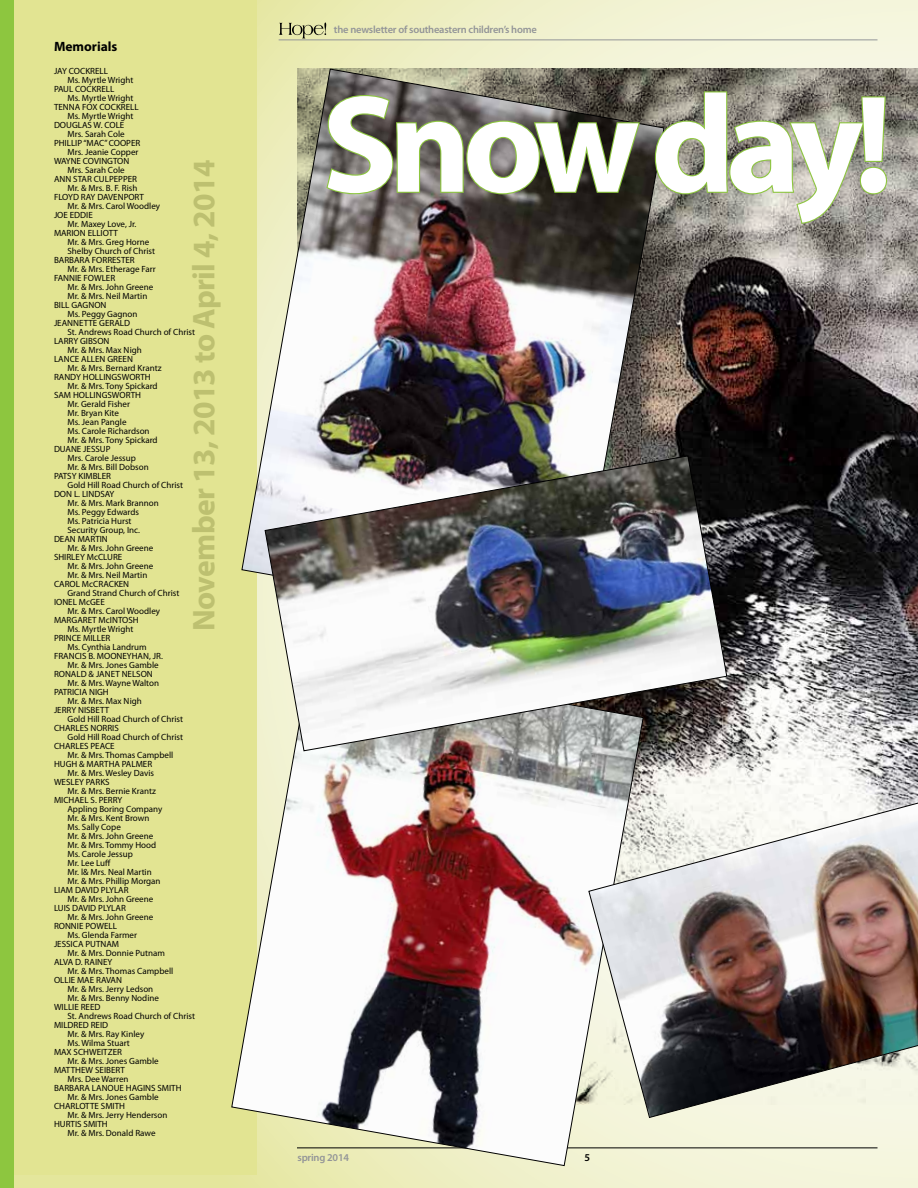
<style>
.page{position:relative;width:918px;height:1188px;background:#fff}
.page>*{position:absolute;margin:0;border:0;box-sizing:border-box;transform-origin:0 0}
.t1{font:700 139.8px "Myriad Pro";letter-spacing:-.06em;color:#fff}
.t2{font:700 31.5px "Myriad Pro";letter-spacing:-.02em;color:#bdc070}
.t3{font:700 13.5px "Myriad Pro";color:#000}
.t4{font:600 10.5px "Myriad Pro";letter-spacing:-.02em;color:#939598}
.t5{font:600 10.5px "Myriad Pro";color:#000}
.t6{font:9px "Myriad Pro";color:#000}
</style>
<div class="page">
<div style="left:0;top:0;width:918px;height:1188px;background:linear-gradient(to right,#e1e391,#f8f9ec)"></div>
<div style="left:0;top:0;width:256px;height:1174px;background:#e2e492"></div>
<div style="left:0;top:0;width:14px;height:1188px;background:#8dc63f"></div>
<hr style="left:279px;top:40px;width:598px;height:1px;background:#939598">
<svg style="left:279px;top:23px;width:47px;height:15px"></svg>
<hr style="left:297px;top:1148px;width:581px;height:1px;background:#000">
<img style="left:644px;top:68px;width:274px;height:731px">
<svg style="left:231px;top:658px;width:413px;height:508px"></svg>
<img style="left:588px;top:799px;width:330px;height:320px">
<img style="left:241px;top:68px;width:424px;height:561px">
<svg style="left:325px;top:94px;width:316px;height:101px;background:#5f614f"></svg>
<svg style="left:656px;top:90px;width:232px;height:135px;background:#979a84"></svg>
<img style="left:264px;top:455px;width:464px;height:297px">
<h3 class="t3" style="left:54px;top:37px;width:65px">Memorials</h3>
<p class="t6" style="left:54px;top:66px;width:55px">JAY COCKRELL</p>
<p class="t6" style="left:68px;top:75px;width:67px">Ms. Myrtle Wright</p>
<p class="t6" style="left:54px;top:84px;width:62px">PAUL COCKRELL</p>
<p class="t6" style="left:68px;top:93px;width:67px">Ms. Myrtle Wright</p>
<p class="t6" style="left:54px;top:102px;width:86px">TENNA FOX COCKRELL</p>
<p class="t6" style="left:68px;top:111px;width:67px">Ms. Myrtle Wright</p>
<p class="t6" style="left:54px;top:120px;width:72px">DOUGLAS W. COLE</p>
<p class="t6" style="left:68px;top:129px;width:59px">Mrs. Sarah Cole</p>
<p class="t6" style="left:54px;top:138px;width:88px">PHILLIP “MAC” COOPER</p>
<p class="t6" style="left:68px;top:147px;width:72px">Mrs. Jeanie Copper</p>
<p class="t6" style="left:54px;top:156px;width:77px">WAYNE COVINGTON</p>
<p class="t6" style="left:68px;top:165px;width:59px">Mrs. Sarah Cole</p>
<p class="t6" style="left:54px;top:174px;width:85px">ANN STAR CULPEPPER</p>
<p class="t6" style="left:68px;top:183px;width:71px">Mr. &amp; Mrs. B. F. Rish</p>
<p class="t6" style="left:54px;top:192px;width:92px">FLOYD RAY DAVENPORT</p>
<p class="t6" style="left:68px;top:201px;width:94px">Mr. &amp; Mrs. Carol Woodley</p>
<p class="t6" style="left:54px;top:210px;width:40px">JOE EDDIE</p>
<p class="t6" style="left:68px;top:219px;width:70px">Mr. Maxey Love, Jr.</p>
<p class="t6" style="left:54px;top:228px;width:66px">MARION ELLIOTT</p>
<p class="t6" style="left:68px;top:237px;width:83px">Mr. &amp; Mrs. Greg Horne</p>
<p class="t6" style="left:68px;top:246px;width:89px">Shelby Church of Christ</p>
<p class="t6" style="left:54px;top:255px;width:82px">BARBARA FORRESTER</p>
<p class="t6" style="left:68px;top:264px;width:90px">Mr. &amp; Mrs. Etherage Farr</p>
<p class="t6" style="left:54px;top:273px;width:63px">FANNIE FOWLER</p>
<p class="t6" style="left:68px;top:282px;width:87px">Mr. &amp; Mrs. John Greene</p>
<p class="t6" style="left:68px;top:291px;width:81px">Mr. &amp; Mrs. Neil Martin</p>
<p class="t6" style="left:54px;top:300px;width:54px">BILL GAGNON</p>
<p class="t6" style="left:68px;top:309px;width:71px">Ms. Peggy Gagnon</p>
<p class="t6" style="left:54px;top:318px;width:78px">JEANNETTE GERALD</p>
<p class="t6" style="left:68px;top:327px;width:129px">St. Andrews Road Church of Christ</p>
<p class="t6" style="left:54px;top:336px;width:57px">LARRY GIBSON</p>
<p class="t6" style="left:68px;top:345px;width:76px">Mr. &amp; Mrs. Max Nigh</p>
<p class="t6" style="left:54px;top:354px;width:80px">LANCE ALLEN GREEN</p>
<p class="t6" style="left:68px;top:363px;width:96px">Mr. &amp; Mrs. Bernard Krantz</p>
<p class="t6" style="left:54px;top:372px;width:98px">RANDY HOLLINGSWORTH</p>
<p class="t6" style="left:68px;top:381px;width:92px">Mr. &amp; Mrs. Tony Spickard</p>
<p class="t6" style="left:54px;top:390px;width:89px">SAM HOLLINGSWORTH</p>
<p class="t6" style="left:68px;top:399px;width:64px">Mr. Gerald Fisher</p>
<p class="t6" style="left:68px;top:408px;width:53px">Mr. Bryan Kite</p>
<p class="t6" style="left:68px;top:417px;width:61px">Ms. Jean Pangle</p>
<p class="t6" style="left:68px;top:426px;width:84px">Ms. Carole Richardson</p>
<p class="t6" style="left:68px;top:435px;width:92px">Mr. &amp; Mrs. Tony Spickard</p>
<p class="t6" style="left:54px;top:444px;width:58px">DUANE JESSUP</p>
<p class="t6" style="left:68px;top:453px;width:70px">Mrs. Carole Jessup</p>
<p class="t6" style="left:68px;top:462px;width:83px">Mr. &amp; Mrs. Bill Dobson</p>
<p class="t6" style="left:54px;top:471px;width:59px">PATSY KIMBLER</p>
<p class="t6" style="left:68px;top:480px;width:117px">Gold Hill Road Church of Christ</p>
<p class="t6" style="left:54px;top:489px;width:62px">DON L. LINDSAY</p>
<p class="t6" style="left:68px;top:498px;width:93px">Mr. &amp; Mrs. Mark Brannon</p>
<p class="t6" style="left:68px;top:507px;width:73px">Ms. Peggy Edwards</p>
<p class="t6" style="left:68px;top:516px;width:66px">Ms. Patricia Hurst</p>
<p class="t6" style="left:68px;top:525px;width:74px">Security Group, Inc.</p>
<p class="t6" style="left:54px;top:534px;width:55px">DEAN MARTIN</p>
<p class="t6" style="left:68px;top:543px;width:87px">Mr. &amp; Mrs. John Greene</p>
<p class="t6" style="left:54px;top:552px;width:70px">SHIRLEY McCLURE</p>
<p class="t6" style="left:68px;top:561px;width:87px">Mr. &amp; Mrs. John Greene</p>
<p class="t6" style="left:68px;top:570px;width:81px">Mr. &amp; Mrs. Neil Martin</p>
<p class="t6" style="left:54px;top:579px;width:77px">CAROL McCRACKEN</p>
<p class="t6" style="left:68px;top:588px;width:113px">Grand Strand Church of Christ</p>
<p class="t6" style="left:54px;top:597px;width:52px">IONEL McGEE</p>
<p class="t6" style="left:68px;top:606px;width:94px">Mr. &amp; Mrs. Carol Woodley</p>
<p class="t6" style="left:54px;top:615px;width:86px">MARGARET McINTOSH</p>
<p class="t6" style="left:68px;top:624px;width:67px">Ms. Myrtle Wright</p>
<p class="t6" style="left:54px;top:633px;width:58px">PRINCE MILLER</p>
<p class="t6" style="left:68px;top:642px;width:81px">Ms. Cynthia Landrum</p>
<p class="t6" style="left:54px;top:651px;width:110px">FRANCIS B. MOONEYHAN, JR.</p>
<p class="t6" style="left:68px;top:660px;width:93px">Mr. &amp; Mrs. Jones Gamble</p>
<p class="t6" style="left:54px;top:669px;width:100px">RONALD &amp; JANET NELSON</p>
<p class="t6" style="left:68px;top:678px;width:93px">Mr. &amp; Mrs. Wayne Walton</p>
<p class="t6" style="left:54px;top:687px;width:56px">PATRICIA NIGH</p>
<p class="t6" style="left:68px;top:696px;width:76px">Mr. &amp; Mrs. Max Nigh</p>
<p class="t6" style="left:54px;top:705px;width:57px">JERRY NISBETT</p>
<p class="t6" style="left:68px;top:714px;width:117px">Gold Hill Road Church of Christ</p>
<p class="t6" style="left:54px;top:723px;width:66px">CHARLES NORRIS</p>
<p class="t6" style="left:68px;top:732px;width:117px">Gold Hill Road Church of Christ</p>
<p class="t6" style="left:54px;top:741px;width:62px">CHARLES PEACE</p>
<p class="t6" style="left:68px;top:750px;width:107px">Mr. &amp; Mrs. Thomas Campbell</p>
<p class="t6" style="left:54px;top:759px;width:100px">HUGH &amp; MARTHA PALMER</p>
<p class="t6" style="left:68px;top:768px;width:88px">Mr. &amp; Mrs. Wesley Davis</p>
<p class="t6" style="left:54px;top:777px;width:57px">WESLEY PARKS</p>
<p class="t6" style="left:68px;top:786px;width:90px">Mr. &amp; Mrs. Bernie Krantz</p>
<p class="t6" style="left:54px;top:795px;width:70px">MICHAEL S. PERRY</p>
<p class="t6" style="left:68px;top:804px;width:96px">Appling Boring Company</p>
<p class="t6" style="left:68px;top:813px;width:83px">Mr. &amp; Mrs. Kent Brown</p>
<p class="t6" style="left:68px;top:822px;width:55px">Ms. Sally Cope</p>
<p class="t6" style="left:68px;top:831px;width:87px">Mr. &amp; Mrs. John Greene</p>
<p class="t6" style="left:68px;top:840px;width:90px">Mr. &amp; Mrs. Tommy Hood</p>
<p class="t6" style="left:68px;top:849px;width:67px">Ms. Carole Jessup</p>
<p class="t6" style="left:68px;top:858px;width:45px">Mr. Lee Luff</p>
<p class="t6" style="left:68px;top:867px;width:86px">Mr. l&amp; Mrs. Neal Martin</p>
<p class="t6" style="left:68px;top:876px;width:95px">Mr. &amp; Mrs. Phillip Morgan</p>
<p class="t6" style="left:54px;top:885px;width:76px">LIAM DAVID PLYLAR</p>
<p class="t6" style="left:68px;top:894px;width:87px">Mr. &amp; Mrs. John Greene</p>
<p class="t6" style="left:54px;top:903px;width:73px">LUIS DAVID PLYLAR</p>
<p class="t6" style="left:68px;top:912px;width:87px">Mr. &amp; Mrs. John Greene</p>
<p class="t6" style="left:54px;top:921px;width:64px">RONNIE POWELL</p>
<p class="t6" style="left:68px;top:930px;width:71px">Ms. Glenda Farmer</p>
<p class="t6" style="left:54px;top:939px;width:67px">JESSICA PUTNAM</p>
<p class="t6" style="left:68px;top:948px;width:99px">Mr. &amp; Mrs. Donnie Putnam</p>
<p class="t6" style="left:54px;top:957px;width:60px">ALVA D. RAINEY</p>
<p class="t6" style="left:68px;top:966px;width:107px">Mr. &amp; Mrs. Thomas Campbell</p>
<p class="t6" style="left:54px;top:975px;width:70px">OLLIE MAE RAVAN</p>
<p class="t6" style="left:68px;top:984px;width:87px">Mr. &amp; Mrs. Jerry Ledson</p>
<p class="t6" style="left:68px;top:993px;width:93px">Mr. &amp; Mrs. Benny Nodine</p>
<p class="t6" style="left:54px;top:1002px;width:48px">WILLIE REED</p>
<p class="t6" style="left:68px;top:1011px;width:129px">St. Andrews Road Church of Christ</p>
<p class="t6" style="left:54px;top:1020px;width:56px">MILDRED REID</p>
<p class="t6" style="left:68px;top:1029px;width:78px">Mr. &amp; Mrs. Ray Kinley</p>
<p class="t6" style="left:68px;top:1038px;width:64px">Ms. Wilma Stuart</p>
<p class="t6" style="left:54px;top:1047px;width:70px">MAX SCHWEITZER</p>
<p class="t6" style="left:68px;top:1056px;width:93px">Mr. &amp; Mrs. Jones Gamble</p>
<p class="t6" style="left:54px;top:1065px;width:72px">MATTHEW SEIBERT</p>
<p class="t6" style="left:68px;top:1074px;width:63px">Mrs. Dee Warren</p>
<p class="t6" style="left:54px;top:1083px;width:129px">BARBARA LANOUE HAGINS SMITH</p>
<p class="t6" style="left:68px;top:1092px;width:93px">Mr. &amp; Mrs. Jones Gamble</p>
<p class="t6" style="left:54px;top:1101px;width:73px">CHARLOTTE SMITH</p>
<p class="t6" style="left:68px;top:1110px;width:101px">Mr. &amp; Mrs. Jerry Henderson</p>
<p class="t6" style="left:54px;top:1119px;width:55px">HURTIS SMITH</p>
<p class="t6" style="left:68px;top:1128px;width:90px">Mr. &amp; Mrs. Donald Rawe</p>
<h2 class="t2" style="left:183px;top:631px;width:473px;rotate:-90deg">November 13, 2013 to April 4, 2014</h2>
<p class="t4" style="left:334px;top:22px;width:204px">the newsletter of southeastern children’s home</p>
<h1 class="t1" style="left:322px;top:53px;width:572px">Snow day!</h1>
<p class="t4" style="left:298px;top:1151px;width:53px">spring 2014</p>
<p class="t5" style="left:584px;top:1151px;width:7px">5</p>
</div>
